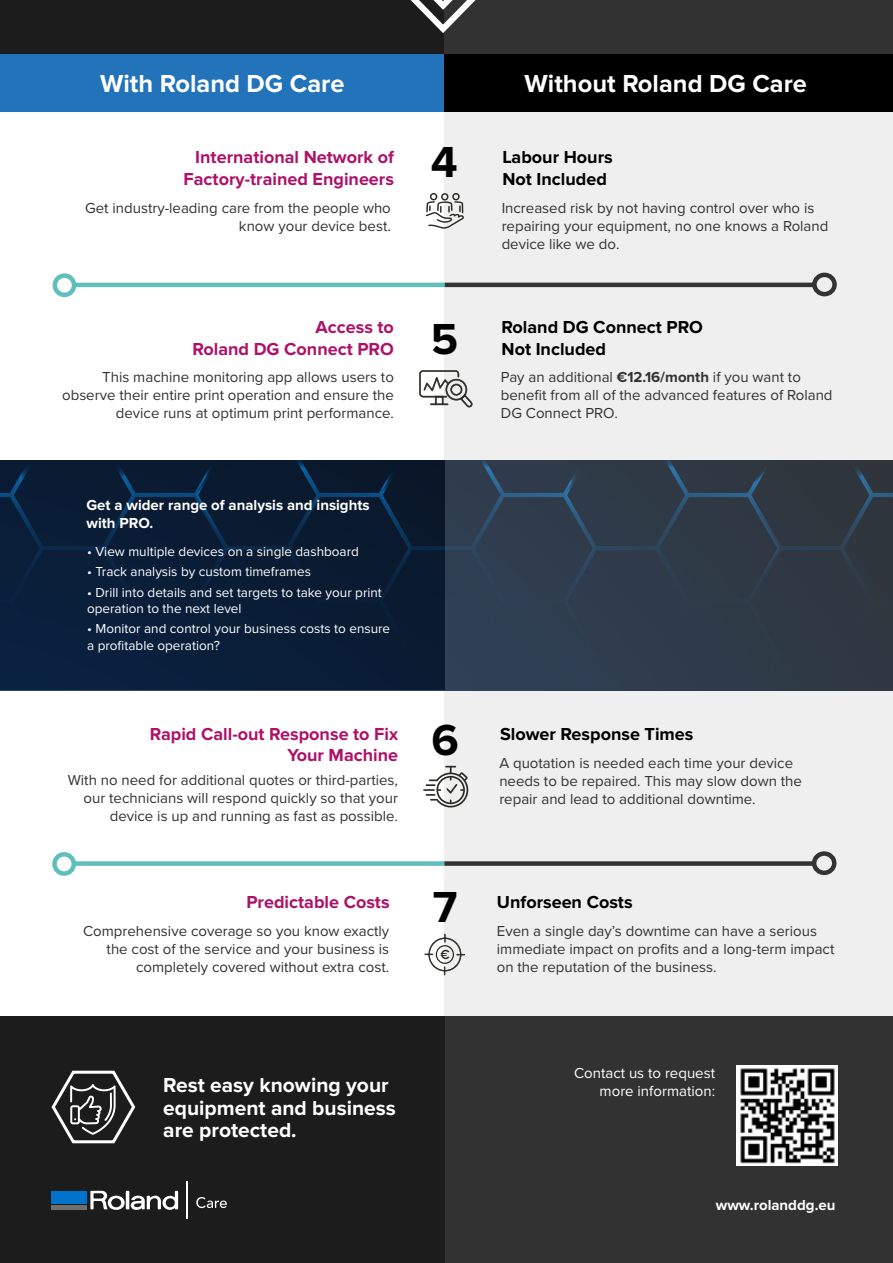
<style>
.page{position:relative;width:893px;height:1263px;background:#fff}
.page>*{position:absolute;margin:0;border:0;box-sizing:border-box;transform-origin:0 0}
.t1{font:700 45px "Proxima Nova";color:#000}
.t2{font:700 25.5px "Proxima Nova";color:#fff}
.t3{font:700 21px/22.5px "Proxima Nova";color:#fff}
.t4{font:700 18px/21.6px "Proxima Nova";color:#ad1269;text-align:right}
.t5{font:700 18px/21.6px "Proxima Nova";color:#000}
.t6{font:15px/18px "Proxima Nova";color:#333232;text-align:right}
.t7{font:700 15px/18px "Proxima Nova";color:#fff}
.t8{font:15px/18px "Proxima Nova";color:#fff;text-align:right}
.t9{font:600 13.65px "Proxima Nova";color:#292926}
.t10{font:13.5px/16.2px "Proxima Nova";color:#fff}
.s1{font-weight:700}
</style>
<div class="page">
<div style="left:445px;top:0;width:448px;height:1035px;background:#eeefee"></div>
<div style="left:0;top:1016px;width:893px;height:247px;background:#1c1c1c"></div>
<div style="left:445px;top:1016px;width:448px;height:247px;background:#333232"></div>
<div style="left:0;top:460px;width:196px;height:230px;background:#0a1e3a"></div>
<div style="left:196px;top:460px;width:184px;height:230px;background:#0a1c34"></div>
<svg style="left:380px;top:460px;width:185px;height:230px;background:#223246"></svg>
<div style="left:565px;top:460px;width:184px;height:230px;background:#2f3b4a"></div>
<div style="left:749px;top:460px;width:144px;height:230px;background:#2f3742"></div>
<div style="left:53px;top:273px;width:23px;height:24px;border:4px solid #5ebfbd;border-radius:50%"></div>
<hr style="left:74px;top:283px;width:371px;height:4px;background:#5ebfbd">
<svg style="left:440px;top:270px;width:397px;height:29px"></svg>
<div style="left:52px;top:852px;width:24px;height:24px;border:4px solid #5ebfbd;border-radius:50%"></div>
<div style="left:74px;top:861px;width:370px;height:5px;background:#5ebfbd"></div>
<svg style="left:440px;top:849px;width:397px;height:28px"></svg>
<svg style="left:51px;top:1070px;width:85px;height:74px"></svg>
<hr style="left:126px;top:1191px;width:3px;height:18px;background:#fff">
<svg style="left:131px;top:1191px;width:47px;height:19px"></svg>
<svg style="left:90px;top:1191px;width:35px;height:19px"></svg>
<hr style="left:52px;top:1205px;width:35px;height:4px;background:#6e7070">
<div style="left:52px;top:1191px;width:35px;height:12px;background:#0073cc"></div>
<hr style="left:187px;top:1182px;width:1px;height:37px;background:#fff">
<svg style="left:196px;top:1197px;width:31px;height:11px"></svg>
<img style="left:737px;top:1065px;width:101px;height:101px">
<svg style="left:426px;top:193px;width:38px;height:36px"></svg>
<svg style="left:419px;top:370px;width:54px;height:37px"></svg>
<svg style="left:423px;top:766px;width:45px;height:41px"></svg>
<svg style="left:424px;top:934px;width:41px;height:41px"></svg>
<div style="left:0;top:53px;width:444px;height:58px;background:#2273b9"></div>
<div style="left:444px;top:53px;width:449px;height:58px;background:#000"></div>
<div style="left:0;top:0;width:893px;height:53px;background:#1c1c1c"></div>
<div style="left:444px;top:0;width:449px;height:53px;background:#333232"></div>
<svg style="left:410px;top:0;width:66px;height:33px"></svg>
<h2 class="t2" style="left:100px;top:69px;width:246px">With Roland DG Care</h2>
<h2 class="t2" style="left:524px;top:69px;width:284px">Without Roland DG Care</h2>
<h1 class="t1" style="left:431px;top:136px;width:28px">4</h1>
<p class="t4" style="left:184px;top:147px;width:212px">International Network of<br>Factory-trained Engineers</p>
<p class="t6" style="left:85px;top:198px;width:307px">Get industry-leading care from the people who know your device best.</p>
<p class="t6" style="left:502px;top:198px;width:328px;text-align:left">Increased risk by not having control over who is repairing your equipment, no one knows a Roland device like we do.</p>
<p class="t5" style="left:502px;top:147px;width:112px">Labour Hours<br>Not Included</p>
<p class="t5" style="left:502px;top:317px;width:203px">Roland DG Connect PRO<br>Not Included</p>
<p class="t4" style="left:192px;top:317px;width:203px">Access to<br>Roland DG Connect PRO</p>
<p class="t6" style="left:62px;top:367px;width:333px">This machine monitoring app allows users to observe their entire print operation and ensure the device runs at optimum print performance.</p>
<p class="t6" style="left:501px;top:367px;width:333px;text-align:left">Pay an additional <span class="s1">€12.16/month</span> if you want to benefit from all of the advanced features of Roland<br>DG Connect PRO.</p>
<h1 class="t1" style="left:431px;top:313px;width:29px">5</h1>
<p class="t7" style="left:87px;top:496px;width:285px">Get a wider range of analysis and insights with PRO.</p>
<p class="t10" style="left:87px;top:542px;width:273px">• View multiple devices on a single dashboard</p>
<p class="t10" style="left:87px;top:563px;width:225px">• Track analysis by custom timeframes</p>
<p class="t10" style="left:87px;top:583px;width:296px">• Drill into details and set targets to take your print operation to the next level</p>
<p class="t10" style="left:87px;top:620px;width:305px">• Monitor and control your business costs to ensure a profitable operation?</p>
<p class="t4" style="left:150px;top:723px;width:250px">Rapid Call-out Response to Fix<br>Your Machine</p>
<p class="t6" style="left:68px;top:770px;width:332px">With no need for additional quotes or third-parties, our technicians will respond quickly so that your device is up and running as fast as possible.</p>
<h1 class="t1" style="left:432px;top:714px;width:29px">6</h1>
<p class="t5" style="left:500px;top:723px;width:195px">Slower Response Times</p>
<p class="t6" style="left:499px;top:753px;width:304px;text-align:left">A quotation is needed each time your device needs to be repaired. This may slow down the repair and lead to additional downtime.</p>
<h1 class="t1" style="left:433px;top:881px;width:26px">7</h1>
<p class="t4" style="left:246px;top:891px;width:145px">Predictable Costs</p>
<p class="t6" style="left:83px;top:921px;width:308px">Comprehensive coverage so you know exactly the cost of the service and your business is completely covered without extra cost.</p>
<p class="t6" style="left:497px;top:921px;width:339px;text-align:left">Even a single day’s downtime can have a serious immediate impact on profits and a long-term impact on the reputation of the business.</p>
<p class="t5" style="left:497px;top:891px;width:137px">Unforseen Costs</p>
<p class="t9" style="left:440px;top:944px;width:11px">€</p>
<h3 class="t3" style="left:163px;top:1074px;width:234px">Rest easy knowing your equipment and business are protected.</h3>
<p class="t8" style="left:574px;top:1063px;width:143px">Contact us to request more information:</p>
<p class="t7" style="left:716px;top:1196px;width:121px">www.rolanddg.eu</p>
</div>
